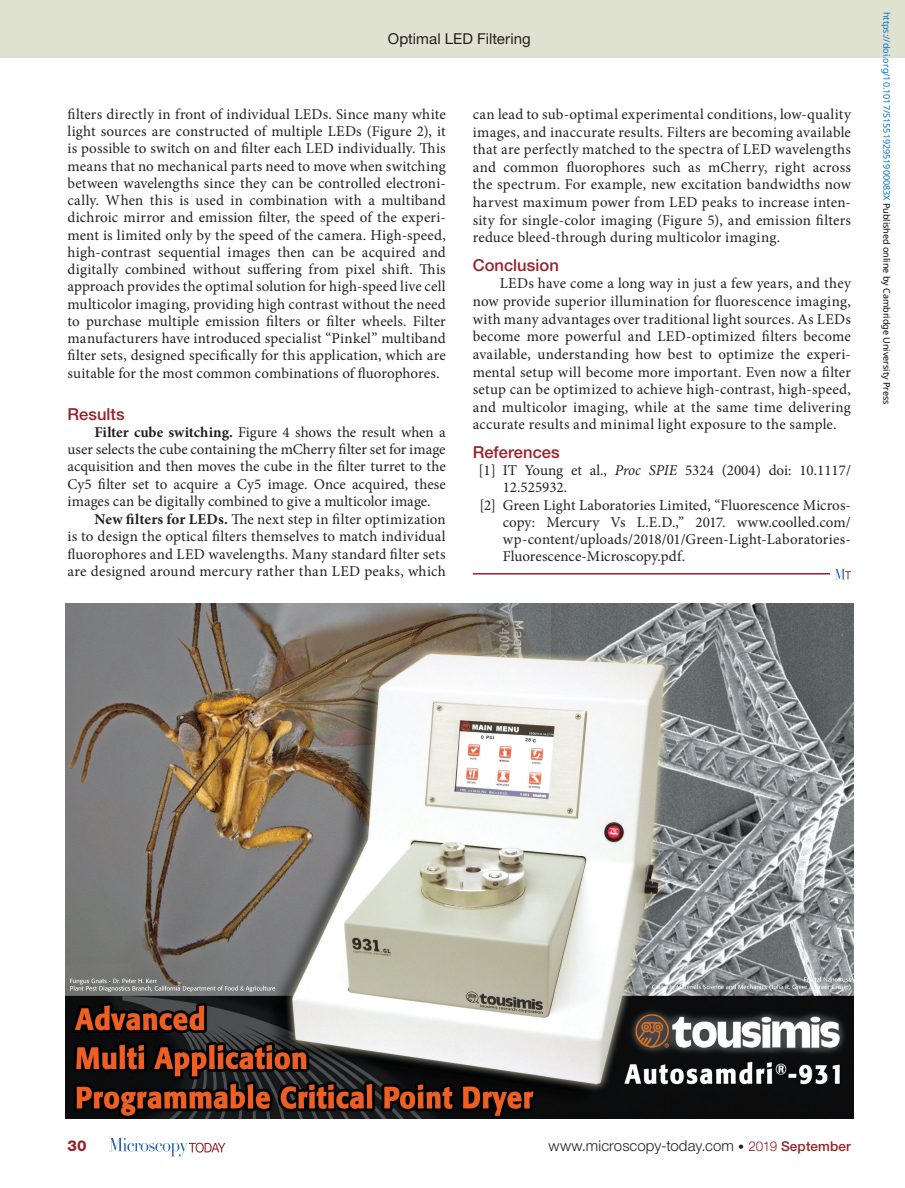
<style>
.page{position:relative;width:905px;height:1188px;background:#fff}
.page>*{position:absolute;margin:0;border:0;box-sizing:border-box;transform-origin:0 0}
.t1{font:500 16.5px "Helvetica Neue LT Std";letter-spacing:.005em;color:#98212a}
.t2{font:15px/17.2px "Minion Pro";letter-spacing:.005em;color:#231f20;text-align:justify}
.t3{font:300 15px "Helvetica Neue LT Std";letter-spacing:.005em;color:#231f20}
.t4{font:15px "Helvetica Neue LT Std";letter-spacing:.005em;color:#231f20}
.t5{font:800 15px "Helvetica Neue LT Std";color:#98212a}
.t6{font:9px "Noto Sans";color:#0172cf}
.s1{font-weight:700}
.s2{font-style:italic}
.s3{color:#000}
.s4{font-size:12px}
.s5{font-size:13.5px;color:#98212a}
.s6{font-weight:500;font-size:13.5px;color:#98212a}
</style>
<div class="page">
<div style="left:0;top:0;width:904px;height:58px;background:#e0e2d1"></div>
<svg style="left:109px;top:1138px;width:116px;height:18px"></svg>
<hr style="left:473px;top:573px;width:357px;height:2px;background:#98212a">
<svg style="left:834px;top:569px;width:16px;height:10px"></svg>
<img style="left:65px;top:603px;width:788px;height:516px">
<img style="left:804px;top:977px;width:47px;height:5px">
<img style="left:652px;top:984px;width:89px;height:5px">
<img style="left:749px;top:984px;width:86px;height:6px">
<svg style="left:848px;top:984px;width:2px;height:6px"></svg>
<img style="left:70px;top:979px;width:79px;height:4px">
<img style="left:70px;top:986px;width:186px;height:5px">
<svg style="left:263px;top:986px;width:12px;height:5px"></svg>
<p class="t4" style="left:388px;top:30px;width:144px">Optimal LED Filtering</p>
<p class="t2" style="left:68px;top:106px;width:380px">filters directly in front of individual LEDs. Since many white light sources are constructed of multiple LEDs (Figure 2), it is possible to switch on and filter each LED individually. This means that no mechanical parts need to move when switching between wavelengths since they can be controlled electroni&shy;cally. When this is used in combination with a multiband dichroic mirror and emission filter, the speed of the experi&shy;ment is limited only by the speed of the camera. High-speed, high-contrast sequential images then can be acquired and digitally combined without suffering from pixel shift. This approach provides the optimal solution for high-speed live cell multicolor imaging, providing high contrast without the need to purchase multiple emission filters or filter wheels. Filter manufacturers have introduced specialist “Pinkel” multiband filter sets, designed specifically for this application, which are suitable for the most common combinations of fluorophores.</p>
<p class="t1" style="left:68px;top:404px;width:59px">Results</p>
<p class="t2" style="left:68px;top:424px;width:380px;text-indent:27px"><span class="s1">Filter cube switching.</span> Figure 4 shows the result when a user selects the cube containing the mCherry filter set for image acquisition and then moves the cube in the filter turret to the Cy5 filter set to acquire a Cy5 image. Once acquired, these images can be digitally combined to give a multicolor image.</p>
<p class="t2" style="left:68px;top:510px;width:380px;line-height:17.7px;text-indent:27px"><span class="s1">New filters for LEDs.</span> The next step in filter optimization is to design the optical filters themselves to match individual fluorophores and LED wavelengths. Many standard filter sets are designed around mercury rather than LED peaks, which</p>
<p class="t2" style="left:472px;top:105px;width:380px;line-height:17.7px">can lead to sub-optimal experimental conditions, low-quality images, and inaccurate results. Filters are becoming available that are perfectly matched to the spectra of LED wavelengths and common fluorophores such as mCherry, right across the spectrum. For example, new excitation bandwidths now harvest maximum power from LED peaks to increase inten&shy;sity for single-color imaging (Figure 5), and emission filters reduce bleed-through during multicolor imaging.</p>
<p class="t1" style="left:472px;top:255px;width:88px">Conclusion</p>
<p class="t2" style="left:472px;top:275px;width:380px;line-height:17.7px;text-indent:27px">LEDs have come a long way in just a few years, and they now provide superior illumination for fluorescence imaging, with many advantages over traditional light sources. As LEDs become more powerful and LED-optimized filters become available, understanding how best to optimize the experi&shy;mental setup will become more important. Even now a filter setup can be optimized to achieve high-contrast, high-speed, and multicolor imaging, while at the same time delivering accurate results and minimal light exposure to the sample.</p>
<p class="t1" style="left:472px;top:442px;width:89px">References</p>
<p class="t2" style="left:478px;top:462px;width:374px">[1] IT Young et al., <span class="s2">Proc SPIE</span> 5324 (2004) doi: 10.1117/</p>
<p class="t2" style="left:502px;top:479px;width:66px">12.525932.</p>
<p class="t2" style="left:479px;top:496px;width:373px">[2] Green Light Laboratories Limited, “Fluorescence Micros-</p>
<p class="t2" style="left:502px;top:514px;width:349px">copy: Mercury Vs L.E.D.,” 2017. www.coolled.com/</p>
<p class="t2" style="left:502px;top:531px;width:349px">wp-content/uploads/2018/01/Green-Light-Laboratories-</p>
<p class="t2" style="left:502px;top:548px;width:184px">Fluorescence-Microscopy.pdf.</p>
<p class="t6" style="left:893px;top:12px;width:395px;rotate:90deg">https://doi.org/10.1017/S155192951900083X <span class="s3">Published online by Cambridge University Press</span></p>
<p class="t5" style="left:68px;top:1137px;width:21px">30</p>
<p class="t3" style="left:548px;top:1137px;width:304px">www.microscopy-today.com <span class="s4">•</span> <span class="s5">2019</span> <span class="s6">September</span></p>
</div>
